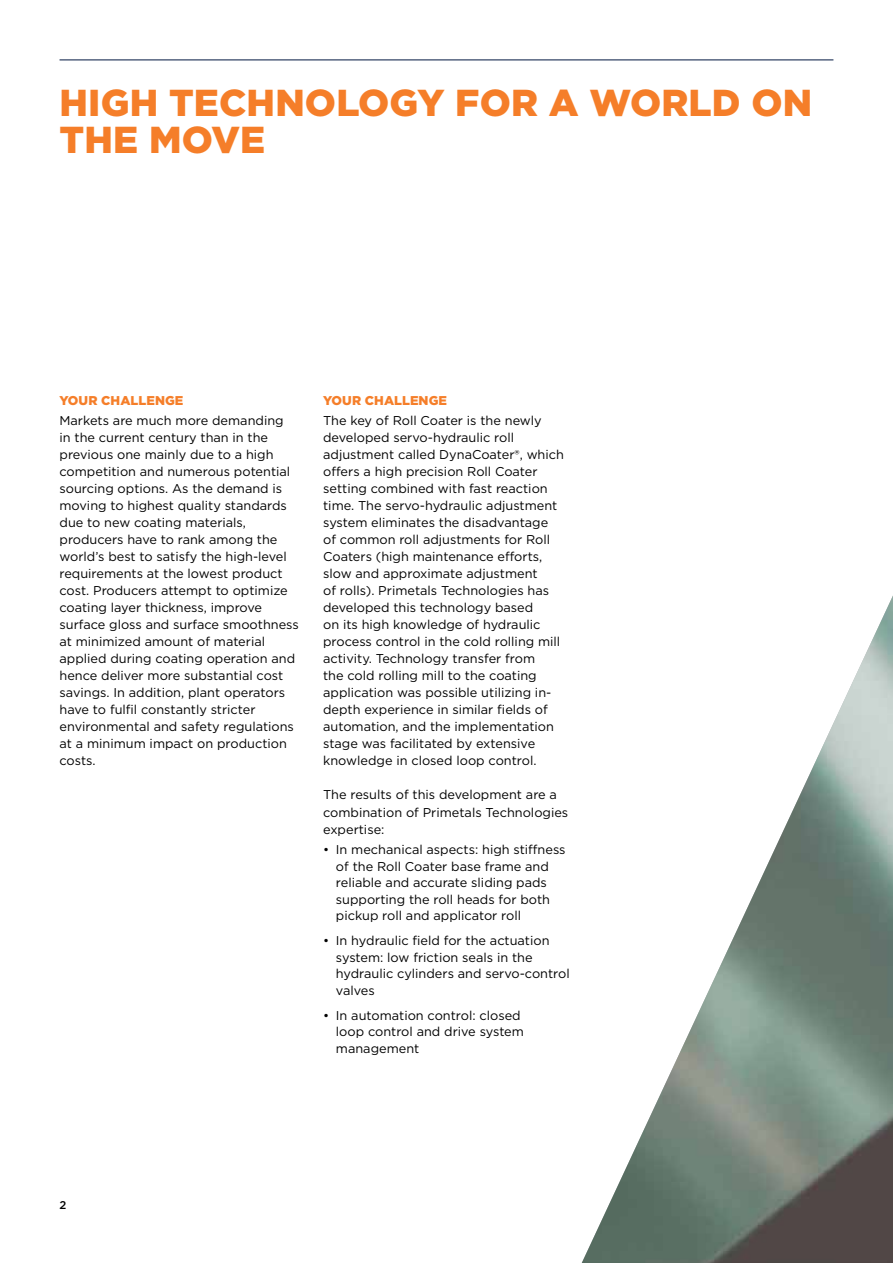
<style>
.page{position:relative;width:893px;height:1263px;background:#fff}
.page>*{position:absolute;margin:0;border:0;box-sizing:border-box;transform-origin:0 0}
.t1{font:900 37.5px/37.5px "Gotham";letter-spacing:.005em;color:#f57e29}
.t2{font:12.75px/17px "Gotham";color:#000}
.t3{font:900 12.75px "Gotham";letter-spacing:.005em;color:#f57e29}
.t4{font:500 11.25px "Gotham";color:#000}
</style>
<div class="page">
<img style="left:582px;top:596px;width:311px;height:667px">
<hr style="left:60px;top:60px;width:773px;height:1px;background:#001641">
<h1 class="t1" style="left:60px;top:84px;width:754px">HIGH TECHNOLOGY FOR A WORLD ON<br>THE MOVE</h1>
<p class="t3" style="left:60px;top:392px;width:125px">YOUR CHALLENGE</p>
<p class="t2" style="left:60px;top:412px;width:241px">Markets are much more demanding<br>in the current century than in the previous one mainly due to a high competition and numerous potential sourcing options. As the demand is moving to highest quality standards due to new coating materials, producers have to rank among the world’s best to satisfy the high-level requirements at the lowest product cost. Producers attempt to optimize coating layer thickness, improve surface gloss and surface smoothness at minimized amount of material applied during coating operation and hence deliver more substantial cost savings. In addition, plant operators have to fulfil constantly stricter environmental and safety regulations at a minimum impact on production costs.</p>
<p class="t3" style="left:323px;top:392px;width:125px">YOUR CHALLENGE</p>
<p class="t2" style="left:323px;top:412px;width:242px">The key of Roll Coater is the newly developed servo-hydraulic roll adjustment called DynaCoater®, which offers a high precision Roll Coater setting combined with fast reaction time. The servo-hydraulic adjustment system eliminates the disadvantage of common roll adjustments for Roll Coaters (high maintenance efforts, slow and approximate adjustment<br>of rolls). Primetals Technologies has developed this technology based<br>on its high knowledge of hydraulic process control in the cold rolling mill activity. Technology transfer from<br>the cold rolling mill to the coating application was possible utilizing in&shy;depth experience in similar fields of automation, and the implementation stage was facilitated by extensive knowledge in closed loop control.</p>
<p class="t2" style="left:323px;top:786px;width:247px">The results of this development are a combination of Primetals Technologies expertise:</p>
<p class="t2" style="left:336px;top:841px;width:231px;line-height:16.5px;text-indent:-13px">• In mechanical aspects: high stiffness of the Roll Coater base frame and reliable and accurate sliding pads supporting the roll heads for both pickup roll and applicator roll</p>
<p class="t2" style="left:336px;top:932px;width:235px;line-height:16.5px;text-indent:-13px">• In hydraulic field for the actuation system: low friction seals in the hydraulic cylinders and servo-control valves</p>
<p class="t2" style="left:336px;top:1007px;width:190px;line-height:16.5px;text-indent:-13px">• In automation control: closed loop control and drive system management</p>
<p class="t4" style="left:60px;top:1198px;width:8px">2</p>
</div>
